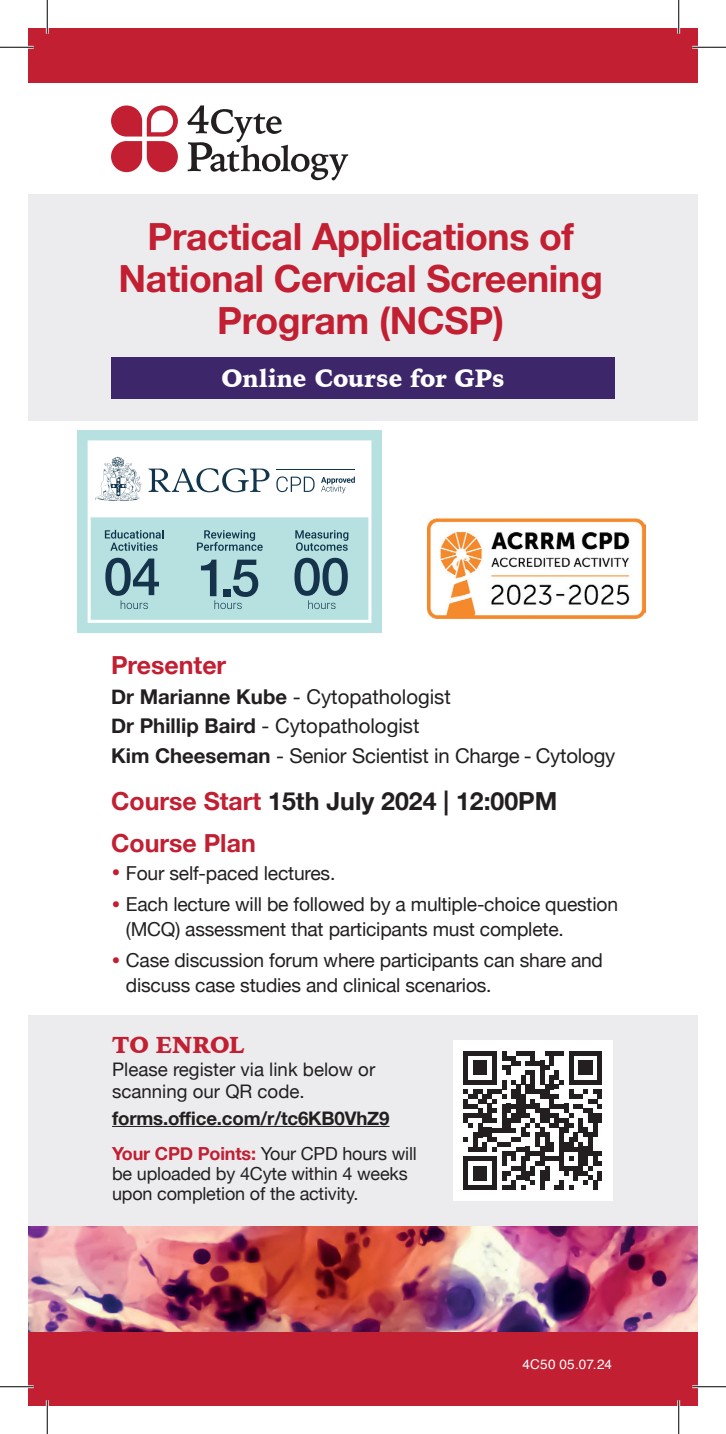
<style>
.page{position:relative;width:726px;height:1434px;background:#fff}
.page>*{position:absolute;margin:0;border:0;box-sizing:border-box;transform-origin:0 0}
.t1{font:500 52.2px "Helvetica Neue";color:#15344b}
.t2{font:700 37.35px/42.1px "Helvetica Neue";letter-spacing:-.01em;color:#c21f32;text-align:center}
.t3{font:700 24.97px/42.3px "Helvetica Neue";color:#c21f32}
.t4{font:900 24.75px "Iowan Old Style";color:#fff;scale:.95 1}
.t5{font:900 22.95px "Iowan Old Style";letter-spacing:.01em;color:#c21f32;scale:.95 1}
.t6{font:20.47px/29.5px "Helvetica Neue";color:#231f20}
.t7{font:19.12px/25px "Helvetica Neue";letter-spacing:-.01em;color:#231f20}
.t8{font:18.68px/22.9px "Helvetica Neue";color:#231f20}
.t9{font:700 18.68px "Helvetica Neue";letter-spacing:-.01em;color:#231f20}
.t10{font:18px/20.2px "Helvetica Neue";letter-spacing:-.01em;color:#231f20}
.t11{font:13.5px "Helvetica";letter-spacing:.02em;color:#fff}
.s1{font-weight:700}
.s2{color:#231f20}
.s3{font-size:27.22px;color:#c21f32}
.s4{font-weight:700;color:#c21f32}
</style>
<div class="page">
<img style="left:28px;top:1226px;width:670px;height:106px">
<div style="left:28px;top:1015px;width:670px;height:211px;background:#ececee"></div>
<div style="left:28px;top:194px;width:670px;height:226px;background:#ececee"></div>
<div style="left:28px;top:1332px;width:670px;height:74px;background:#c21f32"></div>
<div style="left:111px;top:141px;width:31px;height:31px;background:#c21f32;border-radius:15px"></div>
<div style="left:147px;top:141px;width:31px;height:31px;background:#c21f32;border-radius:15px"></div>
<div style="left:111px;top:105px;width:31px;height:32px;background:#c21f32;border-radius:15px"></div>
<svg style="left:147px;top:105px;width:31px;height:32px"></svg>
<div style="left:151px;top:110px;width:22px;height:22px;background:#fff;border-radius:11px"></div>
<svg style="left:187px;top:105px;width:161px;height:75px"></svg>
<hr style="left:112px;top:1126px;width:278px;height:1px;background:#231f20">
<div style="left:453px;top:1040px;width:159px;height:161px;background:#fff"></div>
<svg style="left:463px;top:1051px;width:139px;height:139px"></svg>
<div style="left:597px;top:1171px;width:5px;height:9px;background:#231f20"></div>
<div style="left:111px;top:358px;width:504px;height:41px;background:#3d2669"></div>
<div style="left:28px;top:28px;width:670px;height:55px;background:#c21f32"></div>
<img style="left:427px;top:518px;width:219px;height:101px">
<div style="left:77px;top:430px;width:305px;height:203px;background:#b7e1e1"></div>
<svg style="left:88px;top:440px;width:283px;height:183px"></svg>
<svg style="left:197px;top:530px;width:66px;height:21px"></svg>
<svg style="left:308px;top:600px;width:27px;height:9px"></svg>
<svg style="left:295px;top:530px;width:53px;height:21px"></svg>
<svg style="left:214px;top:600px;width:28px;height:9px"></svg>
<svg style="left:105px;top:530px;width:58px;height:21px"></svg>
<svg style="left:121px;top:600px;width:27px;height:9px"></svg>
<svg style="left:95px;top:457px;width:175px;height:44px;background:#dce1e5"></svg>
<hr style="left:277px;top:469px;width:78px;height:1px;background:#10354c">
<svg style="left:276px;top:476px;width:39px;height:16px"></svg>
<svg style="left:321px;top:477px;width:34px;height:16px"></svg>
<hr style="left:0;top:46px;width:34px;height:3px;background:#fff">
<hr style="left:692px;top:46px;width:34px;height:3px;background:#fff">
<hr style="left:0;top:1385px;width:34px;height:3px;background:#fff">
<hr style="left:692px;top:1385px;width:34px;height:3px;background:#fff">
<hr style="left:46px;top:0;width:3px;height:34px;background:#fff">
<hr style="left:46px;top:1400px;width:3px;height:34px;background:#fff">
<hr style="left:677px;top:0;width:3px;height:34px;background:#fff">
<hr style="left:677px;top:1400px;width:3px;height:34px;background:#fff">
<hr style="left:0;top:47px;width:34px;height:1px;background:#000">
<hr style="left:692px;top:47px;width:34px;height:1px;background:#000">
<hr style="left:0;top:1386px;width:34px;height:1px;background:#000">
<hr style="left:692px;top:1386px;width:34px;height:1px;background:#000">
<hr style="left:47px;top:0;width:1px;height:34px;background:#000">
<hr style="left:47px;top:1400px;width:1px;height:34px;background:#000">
<hr style="left:678px;top:0;width:1px;height:34px;background:#000">
<hr style="left:678px;top:1400px;width:1px;height:34px;background:#000">
<h2 class="t2" style="left:119px;top:217px;width:486px">Practical Applications of<br>National Cervical Screening<br>Program (NCSP)</h2>
<p class="t4" style="left:221px;top:362px;width:300px">Online Course for GPs</p>
<h1 class="t1" style="left:103px;top:535px;width:248px">04 1.5 00</h1>
<h3 class="t3" style="left:111px;top:645px;width:117px">Presenter</h3>
<p class="t6" style="left:111px;top:683px;width:506px"><span class="s1">Dr Marianne Kube</span> - Cytopathologist<br><span class="s1">Dr Phillip Baird</span> - Cytopathologist<br><span class="s1">Kim Cheeseman</span> - Senior Scientist in Charge - Cytology</p>
<h3 class="t3" style="left:111px;top:780px;width:448px">Course Start <span class="s2">15th July 2024 | 12:00PM<br></span>Course Plan</h3>
<p class="t7" style="left:111px;top:862px;width:226px"><span class="s3">•</span> Four self-paced lectures.</p>
<p class="t7" style="left:126px;top:893px;width:494px;text-indent:-15px"><span class="s3">•</span> Each lecture will be followed by a multiple-choice question (MCQ) assessment that participants must complete.</p>
<p class="t7" style="left:126px;top:949px;width:479px;text-indent:-15px"><span class="s3">•</span> Case discussion forum where participants can share and discuss case studies and clinical scenarios.</p>
<p class="t5" style="left:112px;top:1029px;width:141px">TO ENROL</p>
<p class="t8" style="left:112px;top:1058px;width:265px">Please register via link below or scanning our QR code.</p>
<p class="t9" style="left:112px;top:1103px;width:279px">forms.office.com/r/tc6KB0VhZ9</p>
<p class="t10" style="left:112px;top:1144px;width:306px"><span class="s4">Your CPD Points:</span> Your CPD hours will be uploaded by 4Cyte within 4 weeks upon completion of the activity.</p>
<p class="t11" style="left:522px;top:1354px;width:91px">4C50 05.07.24</p>
</div>
